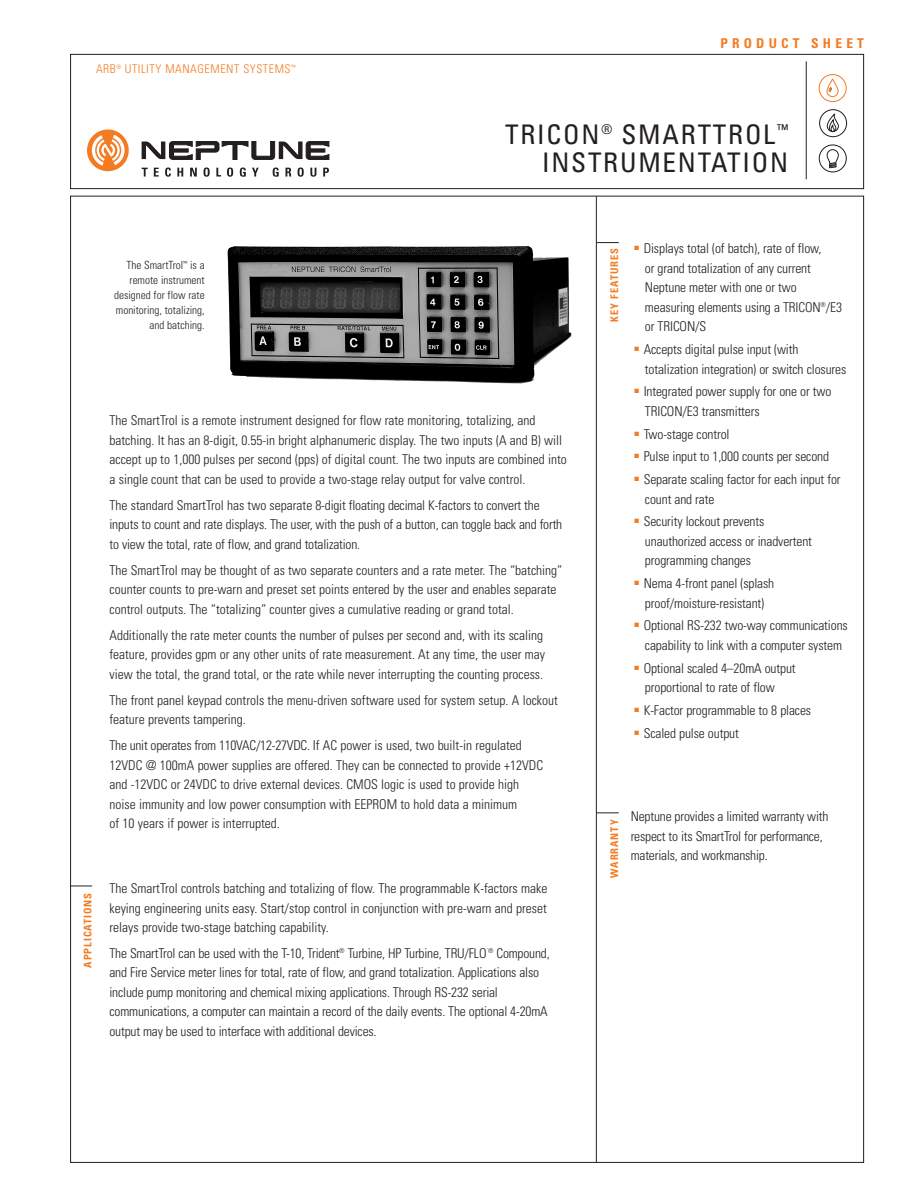
<style>
.page{position:relative;width:918px;height:1188px;background:#fff}
.page>*{position:absolute;margin:0;border:0;box-sizing:border-box;transform-origin:0 0}
.t1{font:condensed 27px/28.5px "Univers";letter-spacing:.065em;color:#231f20;text-align:right}
.t2{font:300 condensed 13.5px/19.5px "Univers";letter-spacing:-.01em;color:#231f20}
.t3{font:700 condensed 13.5px "Univers";letter-spacing:.31em;color:#f47b21}
.t4{font:300 condensed 12px "Univers";letter-spacing:.045em;color:#f47b21}
.t5{font:300 condensed 11.25px/15px "Univers";color:#231f20;text-align:right}
.t6{font:700 condensed 10.5px "Univers";letter-spacing:.09em;color:#f47b21}
</style>
<div class="page">
<div style="left:70px;top:54px;width:794px;height:135px;border:1px solid #231f20"></div>
<svg style="left:142px;top:168px;width:6px;height:9px"></svg>
<svg style="left:154px;top:168px;width:5px;height:9px"></svg>
<svg style="left:165px;top:168px;width:6px;height:9px"></svg>
<svg style="left:177px;top:168px;width:6px;height:9px"></svg>
<svg style="left:190px;top:168px;width:7px;height:9px"></svg>
<svg style="left:204px;top:168px;width:6px;height:9px"></svg>
<svg style="left:216px;top:168px;width:5px;height:9px"></svg>
<svg style="left:227px;top:168px;width:6px;height:9px"></svg>
<svg style="left:240px;top:168px;width:6px;height:9px"></svg>
<svg style="left:252px;top:168px;width:7px;height:9px"></svg>
<svg style="left:273px;top:168px;width:6px;height:9px"></svg>
<svg style="left:286px;top:168px;width:5px;height:9px"></svg>
<svg style="left:298px;top:168px;width:6px;height:9px"></svg>
<svg style="left:310px;top:168px;width:6px;height:9px"></svg>
<svg style="left:323px;top:168px;width:6px;height:9px"></svg>
<svg style="left:87px;top:129px;width:42px;height:43px"></svg>
<svg style="left:142px;top:141px;width:187px;height:19px"></svg>
<hr style="left:806px;top:61px;width:1px;height:118px;background:#231f20">
<svg style="left:827px;top:149px;width:12px;height:19px"></svg>
<div style="left:819px;top:144px;width:28px;height:28px;border:1px solid #231f20;border-radius:50%"></div>
<div style="left:819px;top:74px;width:28px;height:28px;border:1px solid #f47b21;border-radius:50%"></div>
<div style="left:827px;top:79px;width:11px;height:18px;border:1px solid #f47b21;border-radius:6px"></div>
<svg style="left:827px;top:111px;width:12px;height:21px"></svg>
<div style="left:819px;top:109px;width:28px;height:28px;border:1px solid #231f20;border-radius:50%"></div>
<hr style="left:596px;top:196px;width:1px;height:967px;background:#231f20">
<svg style="left:597px;top:242px;width:22px;height:1px"></svg>
<svg style="left:70px;top:886px;width:22px;height:1px"></svg>
<svg style="left:597px;top:812px;width:22px;height:1px"></svg>
<img style="left:227px;top:246px;width:345px;height:138px">
<p class="t4" style="left:96px;top:65px;width:201px">ARB<sup>®</sup> UTILITY MANAGEMENT SYSTEMS<sup>™</sup></p>
<p class="t3" style="left:720px;top:38px;width:145px">PRODUCT SHEET</p>
<h1 class="t1" style="left:505px;top:122px;width:285px">TRICON<sup>®</sup> SMARTTROL<sup>™<br></sup>INSTRUMENTATION</h1>
<p class="t5" style="left:114px;top:259px;width:92px">The SmartTrol<sup>™</sup> is a remote instrument designed for flow rate monitoring, totalizing, and batching.</p>
<p class="t2" style="left:110px;top:412px;width:459px">The SmartTrol is a remote instrument designed for flow rate monitoring, totalizing, and batching. It has an 8-digit, 0.55-in bright alphanumeric display. The two inputs (A and B) will accept up to 1,000 pulses per second (pps) of digital count. The two inputs are combined into a single count that can be used to provide a two-stage relay output for valve control.</p>
<p class="t2" style="left:110px;top:496px;width:454px">The standard SmartTrol has two separate 8-digit floating decimal K-factors to convert the inputs to count and rate displays. The user, with the push of a button, can toggle back and forth to view the total, rate of flow, and grand totalization.</p>
<p class="t2" style="left:110px;top:561px;width:455px">The SmartTrol may be thought of as two separate counters and a rate meter. The “batching” counter counts to pre-warn and preset set points entered by the user and enables separate control outputs. The “totalizing” counter gives a cumulative reading or grand total.</p>
<p class="t2" style="left:110px;top:626px;width:437px">Additionally the rate meter counts the number of pulses per second and, with its scaling feature, provides gpm or any other units of rate measurement. At any time, the user may view the total, the grand total, or the rate while never interrupting the counting process.</p>
<p class="t2" style="left:110px;top:691px;width:450px">The front panel keypad controls the menu-driven software used for system setup. A lockout feature prevents tampering.</p>
<p class="t2" style="left:110px;top:737px;width:435px">The unit operates from 110VAC/12-27VDC. If AC power is used, two built-in regulated 12VDC @ 100mA power supplies are offered. They can be connected to provide +12VDC and -12VDC or 24VDC to drive external devices. CMOS logic is used to provide high noise immunity and low power consumption with EEPROM to hold data a minimum<br>of 10 years if power is interrupted.</p>
<p class="t6" style="left:84px;top:968px;width:76px;rotate:-90deg">APPLICATIONS</p>
<p class="t2" style="left:110px;top:880px;width:439px;text-align:justify">The SmartTrol controls batching and totalizing of flow. The programmable K-factors make keying engineering units easy. Start/stop control in conjunction with pre-warn and preset relays provide two-stage batching capability.</p>
<p class="t2" style="left:110px;top:945px;width:442px">The SmartTrol can be used with the T-10, Trident<sup>®</sup> Turbine, HP Turbine, TRU/FLO<sup>´®</sup> Compound, and Fire Service meter lines for total, rate of flow, and grand totalization. Applications also include pump monitoring and chemical mixing applications. Through RS-232 serial communications, a computer can maintain a record of the daily events. The optional 4-20mA output may be used to interface with additional devices.</p>
<p class="t6" style="left:611px;top:322px;width:76px;rotate:-90deg">KEY FEATURES</p>
<p class="t2" style="left:645px;top:240px;width:199px;text-indent:-10px"><sup>■</sup> Displays total (of batch), rate of flow,<br>or grand totalization of any current<br>Neptune meter with one or two measuring elements using a TRICON<sup>®</sup>/E3 or TRICON/S</p>
<p class="t2" style="left:645px;top:341px;width:203px;text-indent:-10px"><sup>■</sup> Accepts digital pulse input (with totalization integration) or switch closures</p>
<p class="t2" style="left:645px;top:383px;width:188px;text-indent:-10px"><sup>■</sup> Integrated power supply for one or two<br>TRICON/E3 transmitters</p>
<p class="t2" style="left:634px;top:425px;width:97px"><sup>■</sup> Two-stage control</p>
<p class="t2" style="left:634px;top:448px;width:196px"><sup>■</sup> Pulse input to 1,000 counts per second</p>
<p class="t2" style="left:645px;top:471px;width:197px;text-indent:-10px"><sup>■</sup> Separate scaling factor for each input for count and rate</p>
<p class="t2" style="left:645px;top:513px;width:169px;text-indent:-10px"><sup>■</sup> Security lockout prevents unauthorized access or inadvertent programming changes</p>
<p class="t2" style="left:634px;top:575px;width:141px;text-align:center"><sup>■</sup> Nema 4-front panel (splash proof/moisture-resistant)</p>
<p class="t2" style="left:634px;top:617px;width:215px;text-align:center"><sup>■</sup> Optional RS-232 two-way communications capability to link with a computer system</p>
<p class="t2" style="left:645px;top:659px;width:152px;text-indent:-10px"><sup>■</sup> Optional scaled 4–20mA output proportional to rate of flow</p>
<p class="t2" style="left:634px;top:701px;width:178px"><sup>■</sup> K-Factor programmable to 8 places</p>
<p class="t2" style="left:634px;top:724px;width:106px"><sup>■</sup> Scaled pulse output</p>
<p class="t6" style="left:611px;top:878px;width:60px;rotate:-90deg">WARRANTY</p>
<p class="t2" style="left:631px;top:808px;width:199px">Neptune provides a limited warranty with respect to its SmartTrol for performance, materials, and workmanship.</p>
</div>
